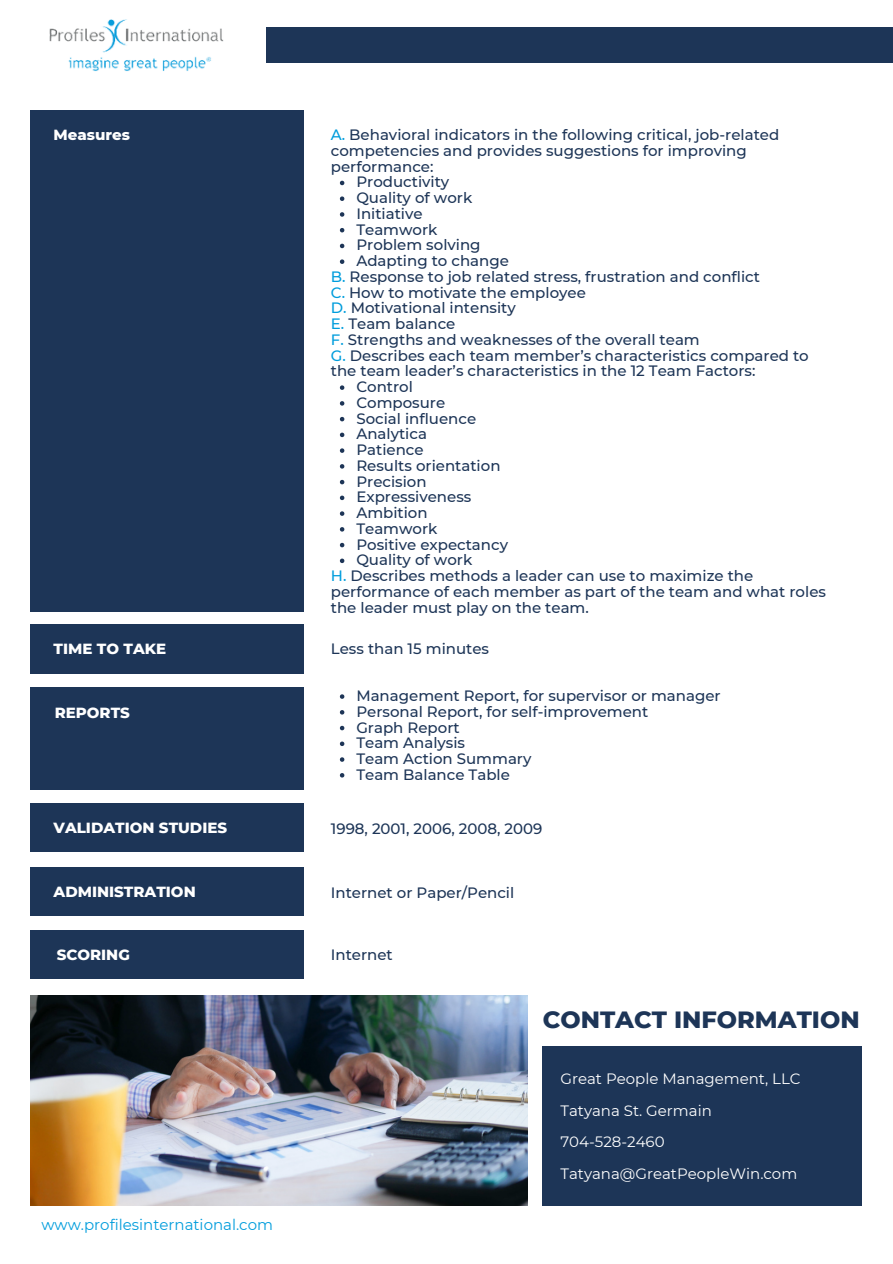
<style>
.page{position:relative;width:893px;height:1264px;background:#fff}
.page>*{position:absolute;margin:0;border:0;box-sizing:border-box;transform-origin:0 0}
.t1{font:800 24px "Montserrat";color:#1d3557}
.t2{font:500 15px/15.8px "Montserrat";color:#1d3557}
.t3{font:15px/31.5px "Montserrat";color:#fff}
.t4{font:800 15px "Montserrat";color:#fff}
.t5{font:15px "Montserrat";color:#009ddc}
.s1{color:#009ddc}
</style>
<div class="page">
<div style="left:30px;top:110px;width:274px;height:502px;background:#1d3557"></div>
<div style="left:30px;top:624px;width:274px;height:49px;background:#1d3557"></div>
<div style="left:30px;top:687px;width:274px;height:102px;background:#1d3557"></div>
<div style="left:30px;top:803px;width:274px;height:48px;background:#1d3557"></div>
<div style="left:30px;top:867px;width:274px;height:48px;background:#1d3557"></div>
<div style="left:30px;top:930px;width:274px;height:48px;background:#1d3557"></div>
<div style="left:266px;top:27px;width:626px;height:36px;background:#1d3557"></div>
<img style="left:49px;top:19px;width:175px;height:52px">
<img style="left:30px;top:995px;width:497px;height:210px">
<div style="left:542px;top:1045px;width:320px;height:160px;background:#1d3557"></div>
<svg style="left:340px;top:181px;width:4px;height:4px"></svg>
<svg style="left:340px;top:196px;width:4px;height:5px"></svg>
<svg style="left:340px;top:212px;width:4px;height:5px"></svg>
<svg style="left:340px;top:228px;width:4px;height:4px"></svg>
<svg style="left:340px;top:244px;width:4px;height:4px"></svg>
<svg style="left:340px;top:259px;width:4px;height:5px"></svg>
<svg style="left:340px;top:385px;width:4px;height:5px"></svg>
<svg style="left:340px;top:401px;width:4px;height:4px"></svg>
<svg style="left:340px;top:417px;width:4px;height:4px"></svg>
<svg style="left:340px;top:432px;width:4px;height:5px"></svg>
<svg style="left:340px;top:448px;width:4px;height:5px"></svg>
<svg style="left:340px;top:464px;width:4px;height:4px"></svg>
<svg style="left:340px;top:480px;width:4px;height:4px"></svg>
<svg style="left:340px;top:495px;width:4px;height:5px"></svg>
<svg style="left:340px;top:511px;width:4px;height:5px"></svg>
<svg style="left:340px;top:527px;width:4px;height:4px"></svg>
<svg style="left:340px;top:543px;width:4px;height:4px"></svg>
<svg style="left:340px;top:558px;width:4px;height:5px"></svg>
<svg style="left:340px;top:694px;width:4px;height:4px"></svg>
<svg style="left:340px;top:710px;width:4px;height:4px"></svg>
<svg style="left:340px;top:725px;width:4px;height:5px"></svg>
<svg style="left:340px;top:741px;width:4px;height:5px"></svg>
<svg style="left:340px;top:757px;width:4px;height:4px"></svg>
<svg style="left:340px;top:773px;width:4px;height:4px"></svg>
<p class="t4" style="left:54px;top:126px;width:78px">Measures</p>
<p class="t4" style="left:54px;top:639px;width:114px">TIME TO TAKE</p>
<p class="t4" style="left:55px;top:703px;width:77px">REPORTS</p>
<p class="t4" style="left:54px;top:818px;width:175px">VALIDATION STUDIES</p>
<p class="t4" style="left:54px;top:882px;width:144px">ADMINISTRATION</p>
<p class="t4" style="left:57px;top:945px;width:75px">SCORING</p>
<p class="t5" style="left:41px;top:1215px;width:233px">www.profilesinternational.com</p>
<p class="t2" style="left:331px;top:127px;width:450px"><span class="s1">A.</span> Behavioral indicators in the following critical, job-related competencies and provides suggestions for improving performance:</p>
<p class="t2" style="left:356px;top:174px;width:154px">Productivity<br>Quality of work<br>Initiative<br>Teamwork<br>Problem solving<br>Adapting to change</p>
<p class="t2" style="left:331px;top:269px;width:479px"><span class="s1">B.</span> Response to job related stress, frustration and conflict<br><span class="s1">C.</span> How to motivate the employee<br><span class="s1">D.</span> Motivational intensity<br><span class="s1">E.</span> Team balance<br><span class="s1">F.</span> Strengths and weaknesses of the overall team<br><span class="s1">G.</span> Describes each team member’s characteristics compared to the team leader’s characteristics in the 12 Team Factors:</p>
<p class="t2" style="left:356px;top:379px;width:153px">Control<br>Composure<br>Social influence<br>Analytica<br>Patience<br>Results orientation<br>Precision<br>Expressiveness<br>Ambition<br>Teamwork<br>Positive expectancy<br>Quality of work</p>
<p class="t2" style="left:331px;top:568px;width:496px"><span class="s1">H.</span> Describes methods a leader can use to maximize the performance of each member as part of the team and what roles the leader must play on the team.</p>
<p class="t2" style="left:331px;top:640px;width:160px">Less than 15 minutes</p>
<p class="t2" style="left:356px;top:687px;width:366px">Management Report, for supervisor or manager<br>Personal Report, for self-improvement<br>Graph Report<br>Team Analysis<br>Team Action Summary<br>Team Balance Table</p>
<p class="t2" style="left:331px;top:820px;width:213px">1998, 2001, 2006, 2008, 2009</p>
<p class="t2" style="left:331px;top:884px;width:185px">Internet or Paper/Pencil</p>
<p class="t2" style="left:331px;top:947px;width:63px">Internet</p>
<h1 class="t1" style="left:542px;top:1004px;width:318px">CONTACT INFORMATION</h1>
<p class="t3" style="left:560px;top:1063px;width:241px">Great People Management, LLC<br>Tatyana St. Germain<br>704-528-2460<br>Tatyana@GreatPeopleWin.com</p>
</div>
